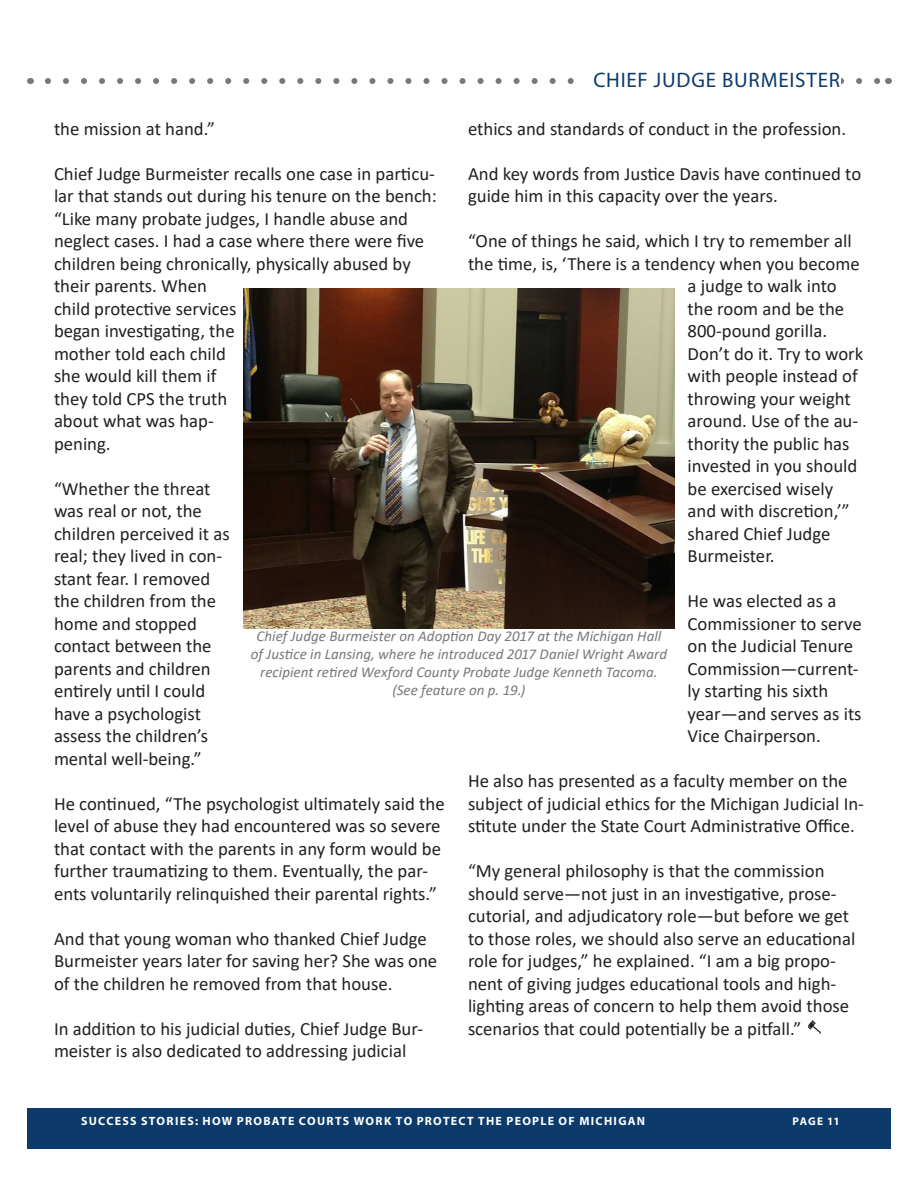
<style>
.page{position:relative;width:918px;height:1188px;background:#fff}
.page>*{position:absolute;margin:0;border:0;box-sizing:border-box;transform-origin:0 0}
.t1{font:21px "Myriad Pro";letter-spacing:.035em;color:#0c3a6b}
.t2{font:18.75px/22.5px "Calibri";color:#231f20}
.t3{font:italic 15px/18px "Calibri";color:#76787b;text-align:center}
.t4{font:700 12px "Myriad Pro";letter-spacing:.105em;color:#fff}
.t5{font:700 11.25px "Myriad Pro";letter-spacing:.075em;color:#fff}
</style>
<div class="page">
<div style="left:27px;top:1108px;width:864px;height:40px;background:#0c3a6b"></div>
<svg style="left:48px;top:78px;width:831px;height:6px"></svg>
<div style="left:576px;top:71px;width:264px;height:20px;background:#fff"></div>
<img style="left:244px;top:288px;width:430px;height:340px">
<img style="left:808px;top:1020px;width:13px;height:14px">
<p class="t1" style="left:593px;top:67px;width:248px">CHIEF JUDGE BURMEISTER</p>
<p class="t2" style="left:54px;top:117px;width:162px">the mission at hand.”</p>
<p class="t2" style="left:54px;top:162px;width:384px">Chief Judge Burmeister recalls one case in particu&shy;lar that stands out during his tenure on the bench: “Like many probate judges, I handle abuse and neglect cases. I had a case where there were five children being chronically, physically abused by their parents. When<br>child protective services<br>began investigating, the<br>mother told each child<br>she would kill them if<br>they told CPS the truth<br>about what was hap-<br>pening.</p>
<p class="t2" style="left:54px;top:477px;width:177px">“Whether the threat was real or not, the children perceived it as real; they lived in con&shy;stant fear. I removed the children from the home and stopped contact between the parents and children entirely until I could have a psychologist assess the children’s mental well-being.”</p>
<p class="t2" style="left:54px;top:792px;width:392px">He continued, “The psychologist ultimately said the level of abuse they had encountered was so severe that contact with the parents in any form would be further traumatizing to them. Eventually, the par&shy;ents voluntarily relinquished their parental rights.”</p>
<p class="t2" style="left:54px;top:927px;width:385px">And that young woman who thanked Chief Judge<br>Burmeister years later for saving her? She was one of the children he removed from that house.</p>
<p class="t2" style="left:54px;top:1017px;width:371px">In addition to his judicial duties, Chief Judge Bur&shy;meister is also dedicated to addressing judicial</p>
<p class="t2" style="left:468px;top:117px;width:380px">ethics and standards of conduct in the profession.</p>
<p class="t2" style="left:468px;top:162px;width:395px">And key words from Justice Davis have continued to guide him in this capacity over the years.</p>
<p class="t2" style="left:468px;top:229px;width:385px">“One of things he said, which I try to remember all</p>
<p class="t2" style="left:468px;top:252px;width:393px">the time, is, ‘There is a tendency when you become</p>
<p class="t2" style="left:688px;top:274px;width:151px">a judge to walk into</p>
<p class="t2" style="left:688px;top:297px;width:158px">the room and be the</p>
<p class="t2" style="left:688px;top:319px;width:141px">800-pound gorilla.</p>
<p class="t2" style="left:688px;top:342px;width:177px">Don’t do it. Try to work</p>
<p class="t2" style="left:688px;top:364px;width:172px">with people instead of</p>
<p class="t2" style="left:688px;top:387px;width:165px">throwing your weight</p>
<p class="t2" style="left:688px;top:409px;width:172px">around. Use of the au-</p>
<p class="t2" style="left:688px;top:432px;width:164px">thority the public has</p>
<p class="t2" style="left:688px;top:454px;width:171px">invested in you should</p>
<p class="t2" style="left:688px;top:477px;width:147px">be exercised wisely</p>
<p class="t2" style="left:688px;top:499px;width:164px">and with discretion,’”</p>
<p class="t2" style="left:688px;top:522px;width:144px">shared Chief Judge</p>
<p class="t2" style="left:688px;top:544px;width:89px">Burmeister.</p>
<p class="t2" style="left:688px;top:589px;width:176px">He was elected as a<br>Commissioner to serve on the Judicial Tenure<br>Commission—current&shy;ly starting his sixth year—and serves as its<br>Vice Chairperson.</p>
<p class="t2" style="left:468px;top:769px;width:397px">He also has presented as a faculty member on the subject of judicial ethics for the Michigan Judicial In&shy;stitute under the State Court Administrative Office.</p>
<p class="t2" style="left:468px;top:859px;width:389px">“My general philosophy is that the commission should serve—not just in an investigative, prose&shy;cutorial, and adjudicatory role—but before we get to those roles, we should also serve an educational role for judges,” he explained. “I am a big propo&shy;nent of giving judges educational tools and high&shy;lighting areas of concern to help them avoid those scenarios that could potentially be a pitfall.”</p>
<p class="t3" style="left:251px;top:626px;width:418px">Chief Judge Burmeister on Adoption Day 2017 at the Michigan Hall of Justice in Lansing, where he introduced 2017 Daniel Wright Award recipient retired Wexford County Probate Judge Kenneth Tacoma.</p>
<p class="t3" style="left:392px;top:680px;width:135px">(See feature on p. 19.)</p>
<p class="t4" style="left:81px;top:1113px;width:566px">SUCCESS STORIES: HOW PROBATE COURTS WORK TO PROTECT THE PEOPLE OF MICHIGAN</p>
<p class="t5" style="left:793px;top:1114px;width:49px">PAGE 11</p>
</div>
